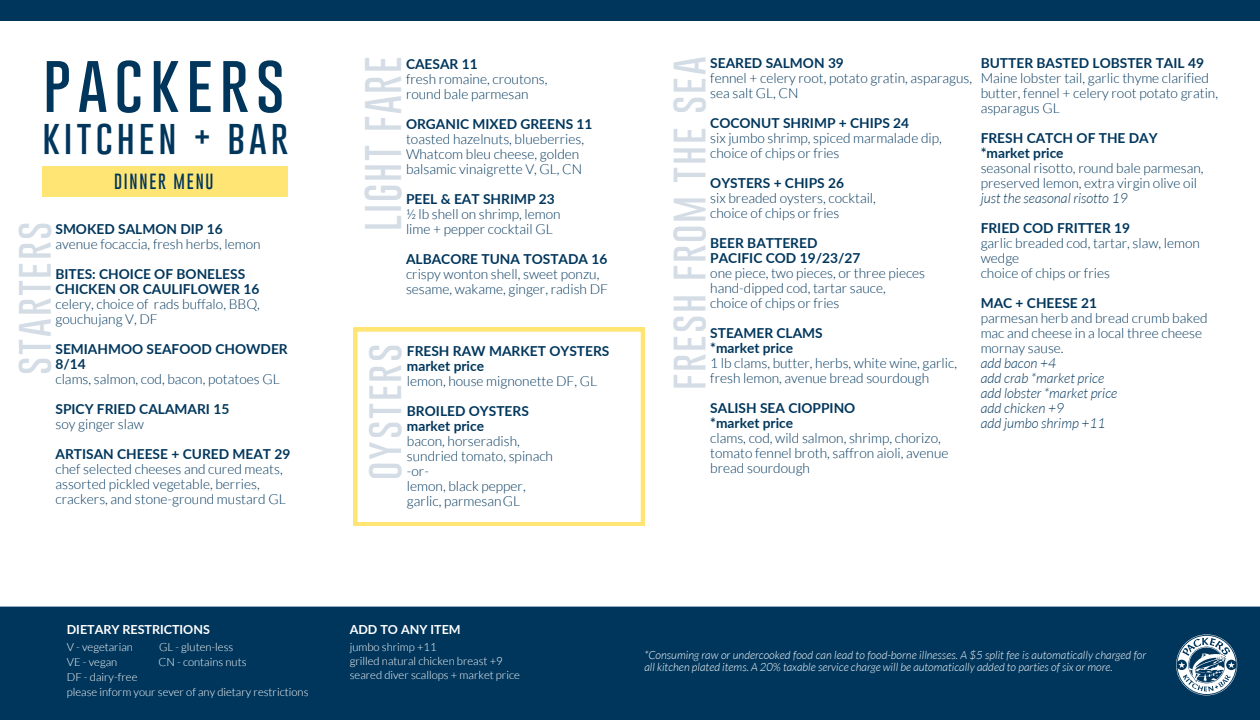
<style>
.page{position:relative;width:1260px;height:720px;background:#fff}
.page>*{position:absolute;margin:0;border:0;box-sizing:border-box;transform-origin:0 0}
.t1{font:100 60.12px "Gobold";letter-spacing:.11em;color:#00365c}
.t2{font:100 37.5px "Gobold";letter-spacing:.05em;color:#d4dce6}
.t3{font:100 35.62px "Gobold";letter-spacing:.11em;color:#00365c}
.t4{font:100 16px "Gobold";letter-spacing:.11em;color:#00365c}
.t5{font:300 13.75px/15px "Lato";color:#00365c}
.t6{font:700 13.75px/15px "Lato";color:#00365c}
.t7{font:italic 300 13.75px "Lato";color:#00365c}
.t8{font:700 12.5px "Lato";color:#fff}
.t9{font:italic 300 11.25px/12.2px "Lato";color:#fff}
.t10{font:300 11.25px "Lato";color:#fff}
</style>
<div class="page">
<div style="left:0;top:607px;width:1260px;height:113px;background:#00365c"></div>
<svg style="left:1176px;top:634px;width:61px;height:61px"></svg>
<div style="left:42px;top:166px;width:245px;height:31px;background:#ffe674"></div>
<div style="left:0;top:0;width:1260px;height:21px;background:#00365c"></div>
<svg style="left:354px;top:328px;width:290px;height:198px"></svg>
<p class="t1" style="left:43px;top:44px;width:243px">packers</p>
<p class="t3" style="left:42px;top:114px;width:247px">kitchen + bar</p>
<p class="t4" style="left:114px;top:171px;width:101px">DINNER MENU</p>
<p class="t2" style="left:9px;top:375px;width:154px;rotate:-90deg">starters</p>
<p class="t6" style="left:55px;top:221px;width:169px">SMOKED SALMON DIP 16</p>
<p class="t5" style="left:55px;top:236px;width:207px">avenue focaccia, fresh herbs, lemon</p>
<p class="t6" style="left:55px;top:266px;width:205px">BITES: CHOICE OF BONELESS<br>CHICKEN OR CAULIFLOWER 16</p>
<p class="t5" style="left:55px;top:296px;width:206px">celery, choice of rads buffalo, BBQ, gouchujang V, DF</p>
<p class="t6" style="left:55px;top:341px;width:234px">SEMIAHMOO SEAFOOD CHOWDER<br>8/14</p>
<p class="t5" style="left:55px;top:371px;width:226px">clams, salmon, cod, bacon, potatoes GL</p>
<p class="t6" style="left:55px;top:401px;width:175px">SPICY FRIED CALAMARI 15</p>
<p class="t5" style="left:55px;top:416px;width:90px">soy ginger slaw</p>
<p class="t6" style="left:55px;top:446px;width:237px">ARTISAN CHEESE + CURED MEAT 29</p>
<p class="t5" style="left:55px;top:461px;width:232px">chef selected cheeses and cured meats, assorted pickled vegetable, berries, crackers, and stone-ground mustard GL</p>
<p class="t2" style="left:359px;top:231px;width:176px;rotate:-90deg">LIGHT FARE</p>
<p class="t6" style="left:406px;top:56px;width:73px">CAESAR 11</p>
<p class="t5" style="left:406px;top:71px;width:143px">fresh romaine, croutons,</p>
<p class="t5" style="left:406px;top:86px;width:124px">round bale parmesan</p>
<p class="t6" style="left:406px;top:116px;width:188px">ORGANIC MIXED GREENS 11</p>
<p class="t5" style="left:406px;top:131px;width:180px">toasted hazelnuts, blueberries,</p>
<p class="t5" style="left:406px;top:146px;width:178px">Whatcom bleu cheese, golden balsamic vinaigrette V, GL, CN</p>
<p class="t6" style="left:406px;top:191px;width:150px">PEEL &amp; EAT SHRIMP 23</p>
<p class="t5" style="left:406px;top:206px;width:156px">½ lb shell on shrimp, lemon</p>
<p class="t5" style="left:406px;top:221px;width:148px">lime + pepper cocktail GL</p>
<p class="t6" style="left:406px;top:251px;width:203px">ALBACORE TUNA TOSTADA 16</p>
<p class="t5" style="left:406px;top:266px;width:204px">crispy wonton shell, sweet ponzu, sesame, wakame, ginger, radish DF</p>
<p class="t6" style="left:407px;top:343px;width:204px">FRESH RAW MARKET OYSTERS</p>
<p class="t6" style="left:407px;top:358px;width:79px">market price</p>
<p class="t5" style="left:407px;top:373px;width:192px">lemon, house mignonette DF, GL</p>
<p class="t6" style="left:407px;top:403px;width:123px">BROILED OYSTERS</p>
<p class="t6" style="left:407px;top:418px;width:79px">market price</p>
<p class="t5" style="left:407px;top:433px;width:114px">bacon, horseradish,</p>
<p class="t5" style="left:407px;top:448px;width:148px">sundried tomato, spinach</p>
<p class="t5" style="left:407px;top:463px;width:24px">-or-</p>
<p class="t5" style="left:407px;top:478px;width:120px">lemon, black pepper,</p>
<p class="t5" style="left:407px;top:493px;width:115px">garlic, parmesanGL</p>
<p class="t2" style="left:359px;top:480px;width:137px;rotate:-90deg">oysters</p>
<p class="t2" style="left:663px;top:390px;width:335px;rotate:-90deg">fresh from the sea</p>
<p class="t6" style="left:710px;top:55px;width:135px">SEARED SALMON 39</p>
<p class="t5" style="left:710px;top:70px;width:263px">fennel + celery root, potato gratin, asparagus,</p>
<p class="t5" style="left:710px;top:85px;width:90px">sea salt GL, CN</p>
<p class="t6" style="left:710px;top:115px;width:200px">COCONUT SHRIMP + CHIPS 24</p>
<p class="t5" style="left:710px;top:130px;width:233px">six jumbo shrimp, spiced marmalade dip, choice of chips or fries</p>
<p class="t6" style="left:710px;top:175px;width:135px">OYSTERS + CHIPS 26</p>
<p class="t5" style="left:710px;top:190px;width:167px">six breaded oysters, cocktail,</p>
<p class="t5" style="left:710px;top:205px;width:131px">choice of chips or fries</p>
<p class="t6" style="left:710px;top:235px;width:109px">BEER BATTERED</p>
<p class="t6" style="left:710px;top:250px;width:152px">PACIFIC COD 19/23/27</p>
<p class="t5" style="left:710px;top:265px;width:216px">one piece, two pieces, or three pieces</p>
<p class="t5" style="left:710px;top:280px;width:177px">hand-dipped cod, tartar sauce,</p>
<p class="t5" style="left:710px;top:295px;width:131px">choice of chips or fries</p>
<p class="t6" style="left:710px;top:325px;width:114px">STEAMER CLAMS</p>
<p class="t6" style="left:710px;top:340px;width:84px">*market price</p>
<p class="t5" style="left:710px;top:355px;width:248px">1 lb clams, butter, herbs, white wine, garlic, fresh lemon, avenue bread sourdough</p>
<p class="t6" style="left:710px;top:400px;width:147px">SALISH SEA CIOPPINO</p>
<p class="t6" style="left:710px;top:415px;width:84px">*market price</p>
<p class="t5" style="left:710px;top:430px;width:240px">clams, cod, wild salmon, shrimp, chorizo, tomato fennel broth, saffron aioli, avenue bread sourdough</p>
<p class="t6" style="left:981px;top:55px;width:225px">BUTTER BASTED LOBSTER TAIL 49</p>
<p class="t5" style="left:981px;top:70px;width:239px">Maine lobster tail, garlic thyme clarified butter, fennel + celery root potato gratin, asparagus GL</p>
<p class="t6" style="left:981px;top:130px;width:179px">FRESH CATCH OF THE DAY</p>
<p class="t6" style="left:981px;top:145px;width:84px">*market price</p>
<p class="t5" style="left:981px;top:160px;width:224px">seasonal risotto, round bale parmesan, preserved lemon, extra virgin olive oil</p>
<p class="t7" style="left:981px;top:190px;width:148px">just the seasonal risotto 19</p>
<p class="t6" style="left:981px;top:220px;width:151px">FRIED COD FRITTER 19</p>
<p class="t5" style="left:981px;top:235px;width:221px">garlic breaded cod, tartar, slaw, lemon wedge</p>
<p class="t5" style="left:981px;top:265px;width:131px">choice of chips or fries</p>
<p class="t6" style="left:981px;top:295px;width:118px">MAC + CHEESE 21</p>
<p class="t5" style="left:981px;top:310px;width:228px">parmesan herb and bread crumb baked mac and cheese in a local three cheese mornay sause.</p>
<p class="t7" style="left:981px;top:355px;width:77px">add bacon +4</p>
<p class="t7" style="left:981px;top:370px;width:125px">add crab *market price</p>
<p class="t7" style="left:981px;top:385px;width:138px">add lobster *market price</p>
<p class="t7" style="left:981px;top:400px;width:85px">add chicken +9</p>
<p class="t7" style="left:981px;top:415px;width:126px">add jumbo shrimp +11</p>
<p class="t8" style="left:67px;top:622px;width:145px">DIETARY RESTRICTIONS</p>
<p class="t8" style="left:350px;top:622px;width:112px">ADD TO ANY ITEM</p>
<p class="t10" style="left:67px;top:640px;width:68px">V - vegetarian</p>
<p class="t10" style="left:159px;top:640px;width:76px">GL - gluten-less</p>
<p class="t10" style="left:67px;top:655px;width:52px">VE - vegan</p>
<p class="t10" style="left:159px;top:655px;width:90px">CN - contains nuts</p>
<p class="t10" style="left:67px;top:670px;width:72px">DF - dairy-free</p>
<p class="t10" style="left:67px;top:685px;width:243px">please inform your sever of any dietary restrictions</p>
<p class="t10" style="left:350px;top:640px;width:88px">jumbo shrimp +11</p>
<p class="t10" style="left:350px;top:654px;width:155px">grilled natural chicken breast +9</p>
<p class="t10" style="left:350px;top:668px;width:172px">seared diver scallops + market price</p>
<p class="t9" style="left:644px;top:649px;width:503px">*Consuming raw or undercooked food can lead to food-borne illnesses. A $5 split fee is automatically charged for all kitchen plated items. A 20% taxable service charge will be automatically added to parties of six or more.</p>
</div>
